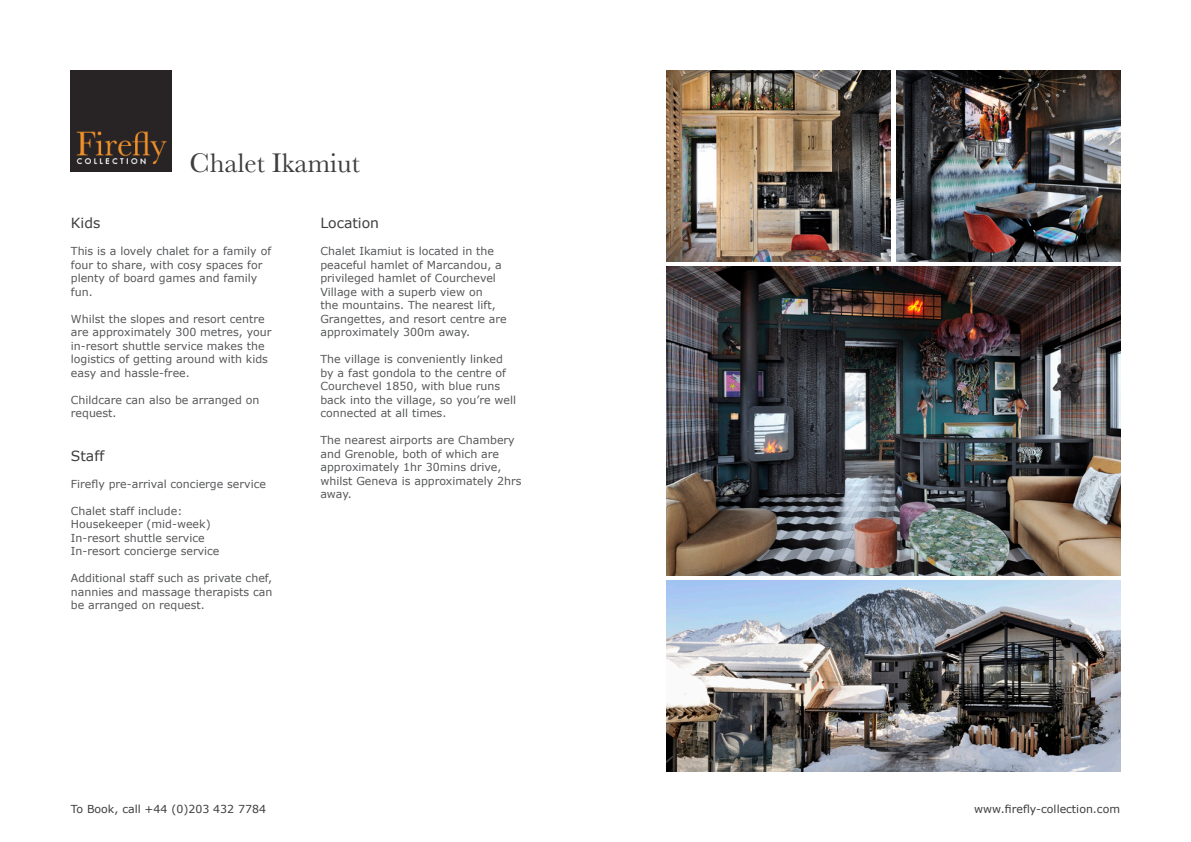
<style>
.page{position:relative;width:1191px;height:842px;background:#fff}
.page>*{position:absolute;margin:0;border:0;box-sizing:border-box;transform-origin:0 0}
.t1{font:28px "Baskerville";color:#3e3e3f}
.t2{font:14px "Verdana";color:#3e3e3f}
.t3{font:11px/13.5px "Verdana";color:#57585a}
.t4{font:11px "Verdana";color:#3e3e3f}
</style>
<div class="page">
<img style="left:71px;top:71px;width:101px;height:101px">
<img style="left:666px;top:267px;width:454px;height:308px">
<img style="left:666px;top:71px;width:224px;height:190px">
<img style="left:666px;top:581px;width:454px;height:190px">
<img style="left:896px;top:71px;width:224px;height:190px">
<p class="t1" style="left:190px;top:145px;width:172px">Chalet Ikamiut</p>
<p class="t2" style="left:71px;top:214px;width:31px">Kids</p>
<p class="t3" style="left:71px;top:244px;width:202px">This is a lovely chalet for a family of four to share, with cosy spaces for plenty of board games and family fun.</p>
<p class="t3" style="left:71px;top:312px;width:202px">Whilst the slopes and resort centre are approximately 300 metres, your in-resort shuttle service makes the logistics of getting around with kids easy and hassle-free.</p>
<p class="t3" style="left:71px;top:393px;width:190px">Childcare can also be arranged on request.</p>
<p class="t2" style="left:71px;top:447px;width:35px">Staff</p>
<p class="t3" style="left:71px;top:477px;width:197px">Firefly pre-arrival concierge service</p>
<p class="t3" style="left:71px;top:504px;width:113px">Chalet staff include:</p>
<p class="t3" style="left:71px;top:518px;width:141px">Housekeeper (mid-week)</p>
<p class="t3" style="left:71px;top:531px;width:135px">In-resort shuttle service</p>
<p class="t3" style="left:71px;top:545px;width:150px">In-resort concierge service</p>
<p class="t3" style="left:71px;top:572px;width:203px;text-align:justify">Additional staff such as private chef, nannies and massage therapists can be arranged on request.</p>
<p class="t2" style="left:320px;top:214px;width:60px">Location</p>
<p class="t3" style="left:320px;top:244px;width:188px">Chalet Ikamiut is located in the peaceful hamlet of Marcandou, a privileged hamlet of Courchevel<br>Village with a superb view on<br>the mountains. The nearest lift,<br>Grangettes, and resort centre are approximately 300m away.</p>
<p class="t3" style="left:320px;top:352px;width:197px">The village is conveniently linked by a fast gondola to the centre of<br>Courchevel 1850, with blue runs back into the village, so you’re well connected at all times.</p>
<p class="t3" style="left:320px;top:433px;width:203px">The nearest airports are Chambery and Grenoble, both of which are approximately 1hr 30mins drive, whilst Geneva is approximately 2hrs away.</p>
<p class="t4" style="left:71px;top:802px;width:197px">To Book, call +44 (0)203 432 7784</p>
<p class="t4" style="left:974px;top:802px;width:147px">www.firefly-collection.com</p>
</div>
